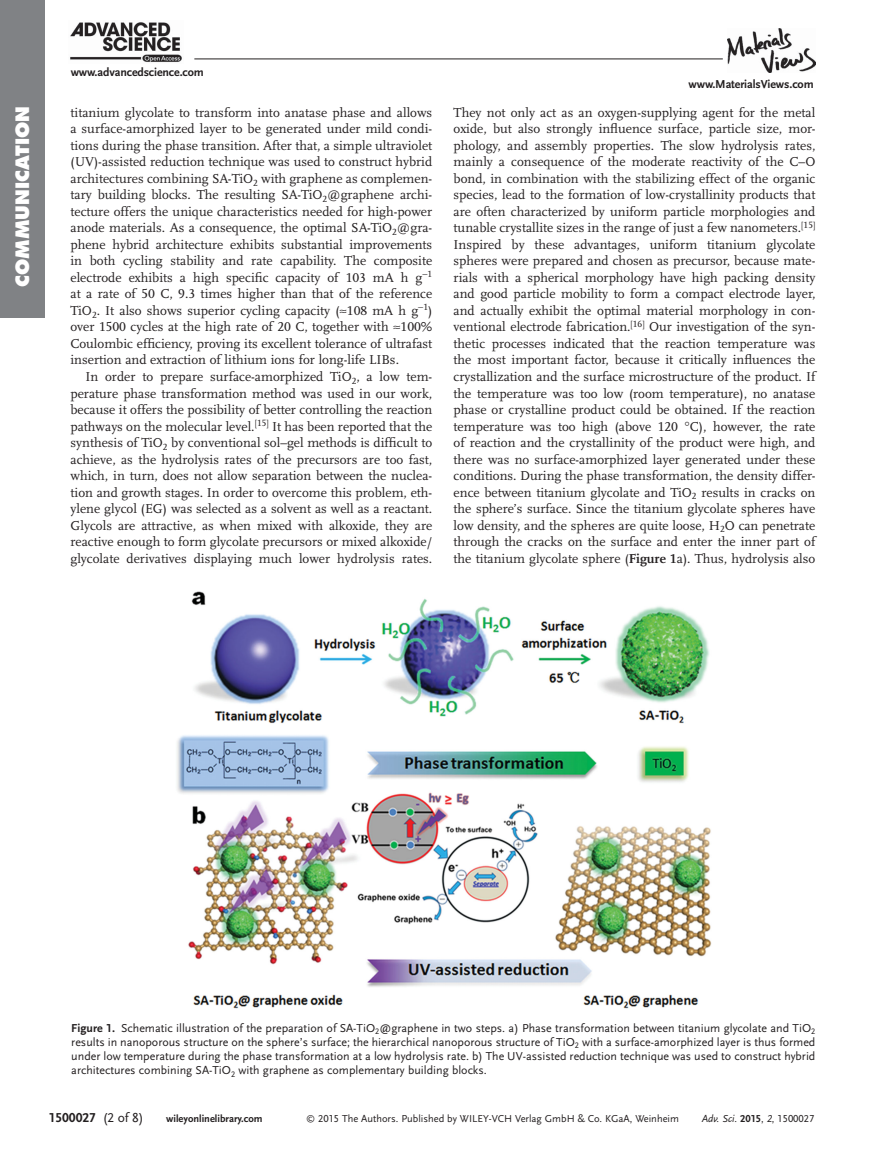
<style>
.page{position:relative;width:891px;height:1175px;background:#fff}
.page>*{position:absolute;margin:0;border:0;box-sizing:border-box;transform-origin:0 0}
.t1{font:800 18px "Futura";letter-spacing:.005em;color:#fff}
.t2{font:13.5px/16.5px "Scala LF";color:#231f20;text-align:justify}
.t3{font:700 13.5px "Scala Sans LF";color:#231f20}
.t4{font:12px/14.2px "Scala Sans LF";color:#231f20;text-align:justify}
.t5{font:700 12px "Scala Sans LF";letter-spacing:-.01em;color:#231f20}
.t6{font:10.5px "Scala Sans LF";color:#231f20}
.t7{font:700 10.5px "Scala Sans LF";color:#231f20}
.t8{font:italic 10.5px "Scala Sans LF";color:#231f20}
.s1{font-weight:700}
.s2{font-weight:400}
.s3{font-size:9px}
.s4{font-weight:700;font-style:normal}
.s5{font-style:normal}
</style>
<div class="page">
<div style="left:0;top:0;width:45px;height:317px;background:#808285"></div>
<img style="left:727px;top:28px;width:88px;height:45px">
<hr style="left:194px;top:59px;width:529px;height:1px;background:#231f20">
<img style="left:70px;top:22px;width:112px;height:40px">
<img style="left:177px;top:591px;width:535px;height:418px">
<h1 class="t1" style="left:15px;top:287px;width:183px;rotate:-90deg">COMMUNICATION</h1>
<p class="t5" style="left:71px;top:66px;width:135px">www.advancedscience.com</p>
<p class="t2" style="left:70px;top:105px;width:363px">titanium glycolate to transform into anatase phase and allows a surface-amorphized layer to be generated under mild condi&shy;tions during the phase transition. After that, a simple ultraviolet (UV)-assisted reduction technique was used to construct hybrid architectures combining SA-TiO <sub>2</sub> with graphene as complemen&shy;tary building blocks. The resulting SA-TiO <sub>2</sub> @graphene archi&shy;tecture offers the unique characteristics needed for high-power anode materials. As a consequence, the optimal SA-TiO <sub>2</sub> @gra&shy;phene hybrid architecture exhibits substantial improvements in both cycling stability and rate capability. The composite electrode exhibits a high specific capacity of 103 mA h g −<sup>1 </sup>at a rate of 50 C, 9.3 times higher than that of the reference TiO <sub>2</sub> . It also shows superior cycling capacity (≈108 mA h g −<sup>1</sup> ) over 1500 cycles at the high rate of 20 C, together with ≈100% Coulombic efficiency, proving its excellent tolerance of ultrafast insertion and extraction of lithium ions for long-life LIBs.</p>
<p class="t2" style="left:71px;top:369px;width:363px;text-indent:15px">In order to prepare surface-amorphized TiO <sub>2</sub> , a low tem&shy;perature phase transformation method was used in our work, because it offers the possibility of better controlling the reaction pathways on the molecular level. <sup>[</sup> <sup>15</sup> <sup>]</sup> It has been reported that the synthesis of TiO <sub>2</sub> by conventional sol–gel methods is difficult to achieve, as the hydrolysis rates of the precursors are too fast, which, in turn, does not allow separation between the nuclea&shy;tion and growth stages. In order to overcome this problem, eth&shy;ylene glycol (EG) was selected as a solvent as well as a reactant.<br>Glycols are attractive, as when mixed with alkoxide, they are reactive enough to form glycolate precursors or mixed alkoxide/ glycolate derivatives displaying much lower hydrolysis rates.</p>
<p class="t5" style="left:689px;top:79px;width:127px">www.MaterialsViews.com</p>
<p class="t2" style="left:454px;top:105px;width:363px">They not only act as an oxygen-supplying agent for the metal oxide, but also strongly influence surface, particle size, mor&shy;phology, and assembly properties. The slow hydrolysis rates, mainly a consequence of the moderate reactivity of the C–O bond, in combination with the stabilizing effect of the organic species, lead to the formation of low-crystallinity products that are often characterized by uniform particle morphologies and tunable crystallite sizes in the range of just a few nano meters. <sup>[</sup> <sup>15</sup> <sup>] </sup>Inspired by these advantages, uniform titanium glyco late spheres were prepared and chosen as precursor, because mate&shy;rials with a spherical morphology have high packing density and good particle mobility to form a compact electrode layer, and actually exhibit the optimal material morphology in con&shy;ventional electrode fabrication. <sup>[</sup> <sup>16</sup> <sup>]</sup> Our investigation of the syn&shy;thetic processes indicated that the reaction temperature was the most important factor, because it critically influences the crystallization and the surface microstructure of the product. If the temperature was too low (room temperature), no anatase phase or crystalline product could be obtained. If the reaction temperature was too high (above 120 C), however, the rate of reaction and the crystallinity of the product were high, and there was no surface-amorphized layer generated under these conditions. During the phase transformation, the density differ&shy;ence between titanium glycolate and TiO <sub>2</sub> results in cracks on the sphere’s surface. Since the titanium glycolate spheres have low density, and the spheres are quite loose, H <sub>2</sub> O can penetrate through the cracks on the surface and enter the inner part of the titanium glycolate sphere ( <span class="s1">Figure 1</span> a). Thus, hydrolysis also</p>
<p class="t4" style="left:71px;top:1021px;width:746px"><span class="s1">Figure 1.</span> Schematic illustration of the preparation of SA-TiO <sub>2</sub> @graphene in two steps. a) Phase transformation between titanium glycolate and TiO <sub>2 </sub>results in nanoporous structure on the sphere’s surface; the hierarchical nanoporous structure of TiO <sub>2</sub> with a surface-amorphized layer is thus formed under low temperature during the phase transformation at a low hydrolysis rate. b) The UV-assisted reduction technique was used to construct hybrid architectures combining SA-TiO <sub>2</sub> with graphene as complementary building blocks.</p>
<p class="t3" style="left:49px;top:1111px;width:97px">1500027 <span class="s2">(2 of 8)</span></p>
<p class="t7" style="left:166px;top:1114px;width:98px">wileyonlinelibrary.com</p>
<p class="t6" style="left:306px;top:1114px;width:374px"><span class="s3">©</span> 2015 The Authors. Published by WILEY-VCH Verlag GmbH &amp; Co. KGaA, Weinheim</p>
<p class="t8" style="left:702px;top:1114px;width:114px">Adv. Sci. <span class="s4">2015</span><span class="s5">,</span> 2<span class="s5">, 1500027</span></p>
</div>
